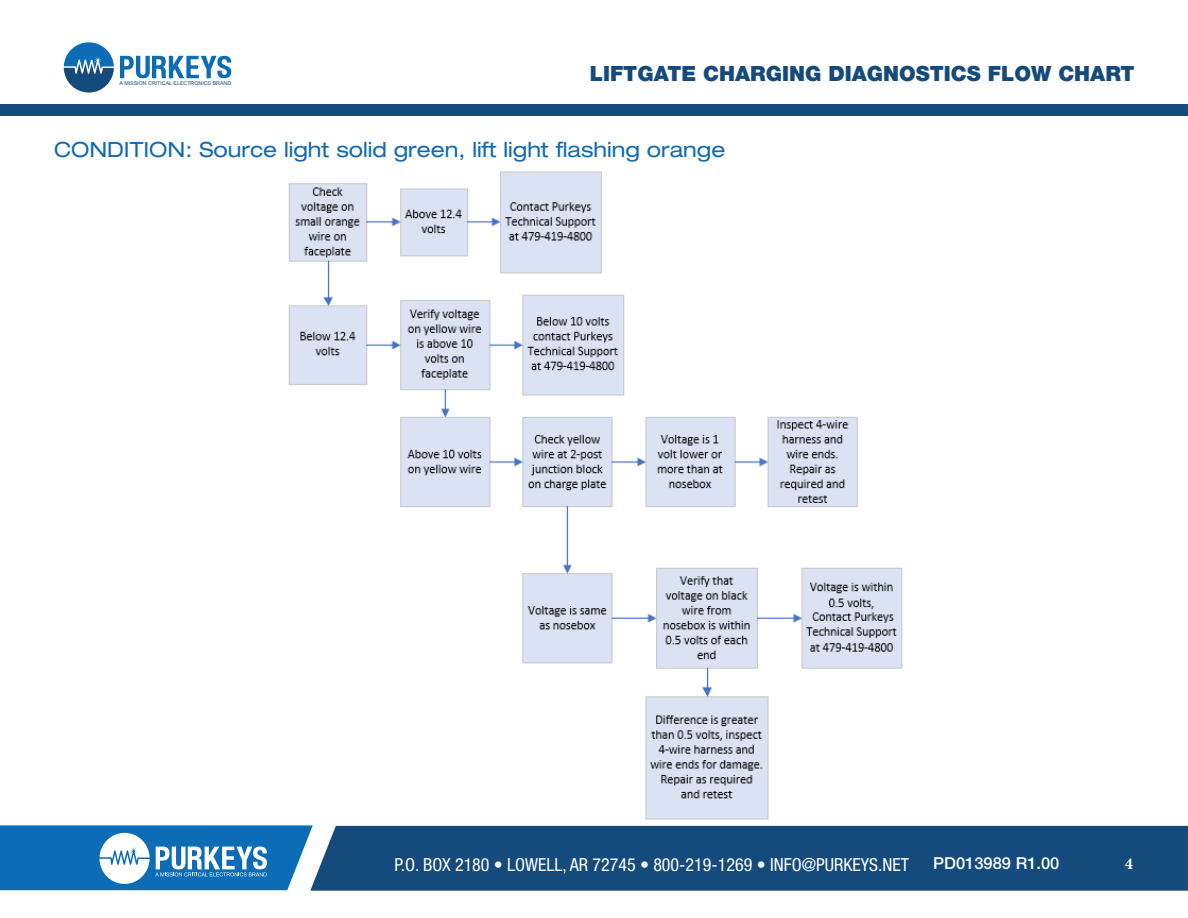
<style>
.page{position:relative;width:1188px;height:918px;background:#fff}
.page>*{position:absolute;margin:0;border:0;box-sizing:border-box;transform-origin:0 0}
.Main_Section_Heading{font:expanded 21px "Helvetica Neue LT Std";color:#116ab5}
.t1{font:900 21px "Helvetica Neue LT Std";color:#144a7c}
.t2{font:condensed 18px "Helvetica Neue LT Std";color:#fff}
.t3{font:500 16.5px "Helvetica Neue LT Std";color:#fff}
.t4{font:700 16.5px "Minion Pro";color:#fff}
.t5{font:5.25px "Arial";color:#144a7c}
</style>
<div class="page">
<div style="left:310px;top:826px;width:878px;height:65px;background:#144a7c"></div>
<svg style="left:0;top:825px;width:313px;height:65px"></svg>
<div style="left:0;top:104px;width:1188px;height:12px;background:#144a7c"></div>
<svg style="left:120px;top:56px;width:111px;height:22px"></svg>
<svg style="left:64px;top:42px;width:50px;height:51px"></svg>
<img style="left:288px;top:171px;width:615px;height:649px">
<p class="t5" style="left:120px;top:80px;width:113px">A MISSION CRITICAL ELECTRONICS BRAND</p>
<p class="t1" style="left:590px;top:61px;width:546px">LIFTGATE CHARGING DIAGNOSTICS FLOW CHART</p>
<p class="Main_Section_Heading" style="left:54px;top:137px;width:673px">CONDITION: Source light solid green, lift light flashing orange</p>
<p class="t2" style="left:394px;top:854px;width:516px">P.O. BOX 2180 • LOWELL, AR 72745 • 800-219-1269 • INFO@PURKEYS.NET</p>
<p class="t3" style="left:933px;top:853px;width:128px">PD013989 R1.00</p>
<p class="t4" style="left:1125px;top:852px;width:10px">4</p>
</div>
